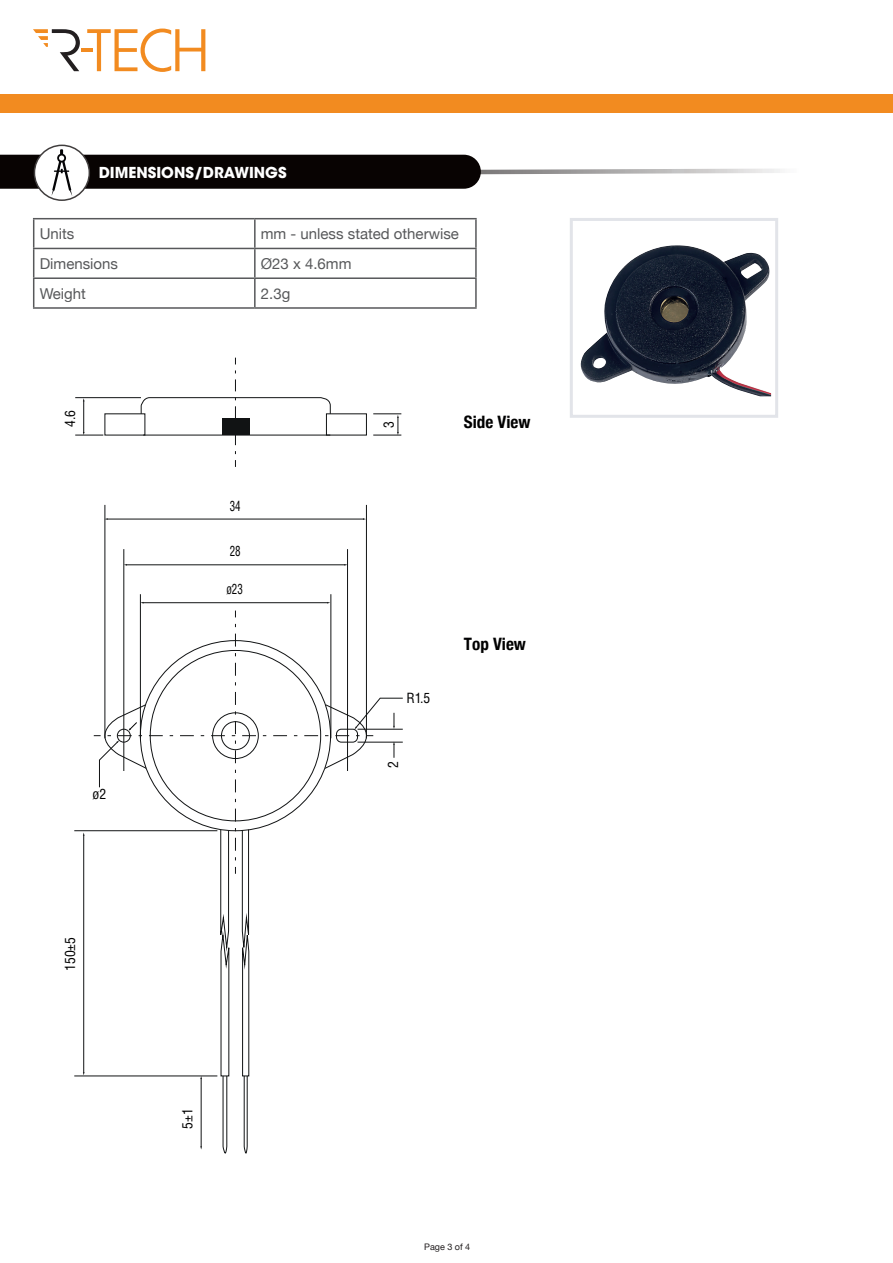
<style>
.page{position:relative;width:893px;height:1263px;background:#fff}
.page>*{position:absolute;margin:0;border:0;box-sizing:border-box;transform-origin:0 0}
.t1{font:700 condensed 17.1px "Helvetica Neue";color:#000001}
.t2{font:15px "Helvetica Neue";color:#57585a}
.t3{font:700 15px "ITC Avant Garde Std";color:#fff}
.t4{font:condensed 13.65px "Helvetica LT Std";color:#000001}
.t5{font:condensed 13.65px "Helvetica LT Std";color:#000001;scale:.8 1}
.t6{font:9px "Helvetica Neue";color:#231f20}
</style>
<div class="page">
<div style="left:0;top:94px;width:893px;height:18px;background:#f28b20"></div>
<svg style="left:33px;top:29px;width:47px;height:42px"></svg>
<svg style="left:87px;top:29px;width:118px;height:43px"></svg>
<hr style="left:82px;top:48px;width:11px;height:4px;background:#f28b20">
<svg style="left:141px;top:370px;width:190px;height:97px"></svg>
<hr style="left:74px;top:830px;width:143px;height:1px;background:#111314">
<hr style="left:75px;top:397px;width:66px;height:1px;background:#111314">
<hr style="left:74px;top:1076px;width:143px;height:1px;background:#111314">
<hr style="left:83px;top:401px;width:1px;height:31px;background:#111314">
<svg style="left:75px;top:432px;width:28px;height:4px"></svg>
<svg style="left:373px;top:414px;width:28px;height:22px"></svg>
<hr style="left:124px;top:549px;width:1px;height:222px;background:#111314">
<hr style="left:140px;top:594px;width:1px;height:144px;background:#111314">
<hr style="left:105px;top:505px;width:1px;height:233px;background:#111314">
<hr style="left:366px;top:505px;width:1px;height:233px;background:#111314">
<hr style="left:331px;top:594px;width:1px;height:144px;background:#111314">
<hr style="left:347px;top:549px;width:1px;height:222px;background:#111314">
<hr style="left:107px;top:519px;width:256px;height:1px;background:#111314">
<hr style="left:126px;top:564px;width:219px;height:1px;background:#111314">
<hr style="left:143px;top:602px;width:185px;height:1px;background:#111314">
<svg style="left:83px;top:624px;width:320px;height:530px"></svg>
<svg style="left:34px;top:145px;width:55px;height:55px"></svg>
<svg style="left:0;top:149px;width:780px;height:47px"></svg>
<div style="left:34px;top:145px;width:56px;height:56px;border:2px solid #403d3d;border-radius:50%"></div>
<img style="left:580px;top:245px;width:191px;height:151px">
<div style="left:570px;top:218px;width:208px;height:200px;border:3px solid #e2e4e9"></div>
<hr style="left:33px;top:218px;width:222px;height:1px;background:#57585a">
<hr style="left:255px;top:218px;width:222px;height:1px;background:#57585a">
<hr style="left:254px;top:219px;width:2px;height:29px;background:#57585a">
<hr style="left:475px;top:219px;width:2px;height:29px;background:#57585a">
<hr style="left:254px;top:249px;width:2px;height:28px;background:#57585a">
<hr style="left:475px;top:249px;width:2px;height:28px;background:#57585a">
<svg style="left:33px;top:219px;width:1px;height:88px"></svg>
<hr style="left:254px;top:279px;width:2px;height:28px;background:#57585a">
<hr style="left:475px;top:279px;width:2px;height:28px;background:#57585a">
<hr style="left:33px;top:248px;width:222px;height:1px;background:#57585a">
<hr style="left:255px;top:248px;width:222px;height:1px;background:#57585a">
<hr style="left:33px;top:277px;width:222px;height:2px;background:#57585a">
<hr style="left:255px;top:277px;width:222px;height:2px;background:#57585a">
<hr style="left:33px;top:307px;width:222px;height:2px;background:#57585a">
<hr style="left:255px;top:307px;width:222px;height:2px;background:#57585a">
<p class="t3" style="left:99px;top:162px;width:189px">DIMENSIONS/DRAWINGS</p>
<p class="t2" style="left:40px;top:223px;width:36px">Units</p>
<p class="t2" style="left:261px;top:223px;width:200px">mm - unless stated otherwise</p>
<p class="t2" style="left:40px;top:253px;width:80px">Dimensions</p>
<p class="t2" style="left:261px;top:253px;width:92px">Ø23 x 4.6mm</p>
<p class="t2" style="left:40px;top:282px;width:48px">Weight</p>
<p class="t2" style="left:261px;top:282px;width:31px">2.3g</p>
<p class="t4" style="left:62px;top:427px;width:19px;rotate:-90deg">4.6</p>
<p class="t4" style="left:380px;top:428px;width:8px;rotate:-90deg">3</p>
<p class="t5" style="left:230px;top:498px;width:15px">34</p>
<p class="t5" style="left:230px;top:543px;width:15px">28</p>
<p class="t5" style="left:226px;top:581px;width:22px">ø23</p>
<p class="t4" style="left:93px;top:785px;width:15px">ø2</p>
<p class="t4" style="left:406px;top:689px;width:26px">R1.5</p>
<p class="t4" style="left:385px;top:768px;width:8px;rotate:-90deg">2</p>
<p class="t1" style="left:464px;top:407px;width:68px">Side View</p>
<p class="t1" style="left:464px;top:630px;width:64px">Top View</p>
<p class="t4" style="left:62px;top:971px;width:36px;rotate:-90deg">150±5</p>
<p class="t4" style="left:179px;top:1128px;width:22px;rotate:-90deg">5±1</p>
<p class="t6" style="left:424px;top:1241px;width:48px">Page 3 of 4</p>
</div>
